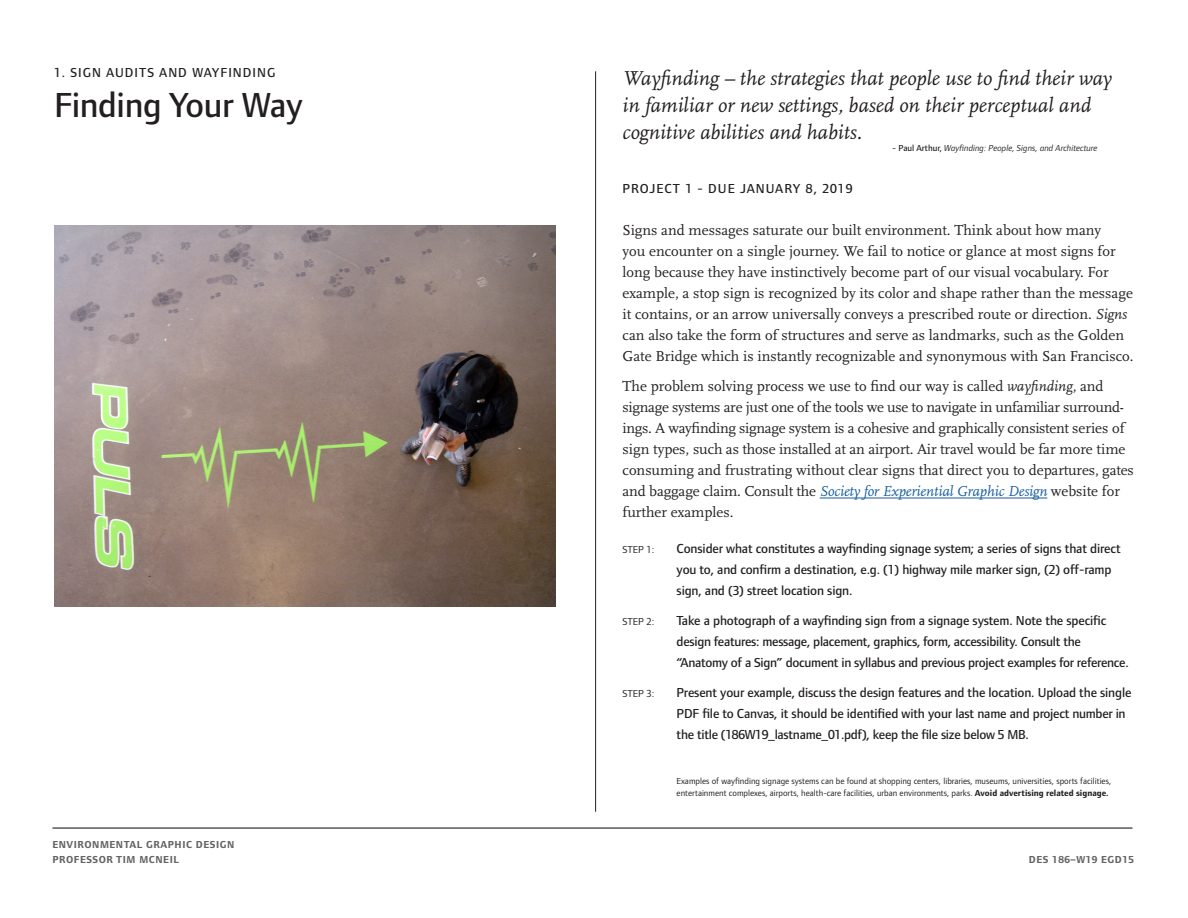
<style>
.page{position:relative;width:1188px;height:918px;background:#fff}
.page>*{position:absolute;margin:0;border:0;box-sizing:border-box;transform-origin:0 0}
.t1{font:500 36px "Foundry Form Sans";letter-spacing:-.01em;color:#231f20}
.t2{font:italic 21px "Scala";color:#231f20}
.t3{font:15px/21px "Scala";color:#231f20}
.t4{font:500 13.5px/21px "Foundry Form Sans";letter-spacing:-.01em;color:#231f20}
.t5{font:500 13.5px "Foundry Form Sans";letter-spacing:.075em;color:#231f20}
.t6{font:700 10.5px/15px "Foundry Form Sans";letter-spacing:.05em;color:#636366}
.t7{font:10.5px "Foundry Form Sans";color:#231f20}
.t8{font:9px/12px "Foundry Form Sans";color:#231f20}
.t9{font:italic 9px "Foundry Form Sans";color:#231f20}
.s1{font-weight:500;font-style:normal}
.s2{font-style:italic}
.s3{font-style:italic;color:#175d9e}
.s4{font-weight:700}
</style>
<div class="page">
<hr style="left:52px;top:827px;width:1080px;height:2px;background:#231f20">
<hr style="left:820px;top:498px;width:227px;height:1px;background:#175d9e">
<hr style="left:595px;top:71px;width:1px;height:741px;background:#231f20">
<img style="left:54px;top:225px;width:502px;height:381px">
<p class="t5" style="left:54px;top:65px;width:223px">1. SIGN AUDITS AND WAYFINDING</p>
<p class="t1" style="left:54px;top:85px;width:250px">Finding Your Way</p>
<p class="t6" style="left:52px;top:837px;width:183px">ENVIRONMENTAL GRAPHIC DESIGN<br>PROFESSOR TIM MCNEIL</p>
<p class="t2" style="left:623px;top:67px;width:491px">Wayfinding – the strategies that people use to find their way</p>
<p class="t2" style="left:623px;top:94px;width:470px">in familiar or new settings, based on their perceptual and</p>
<p class="t2" style="left:623px;top:121px;width:241px">cognitive abilities and habits.</p>
<p class="t9" style="left:893px;top:142px;width:207px"><span class="s1">- Paul Arthur,</span> Wayfinding: People, Signs, and Architecture</p>
<p class="t5" style="left:623px;top:180px;width:231px">PROJECT 1 - DUE JANUARY 8, 2019</p>
<p class="t3" style="left:623px;top:219px;width:513px">Signs and messages saturate our built environment. Think about how many<br>you encounter on a single journey. We fail to notice or glance at most signs for long because they have instinctively become part of our visual vocabulary. For example, a stop sign is recognized by its color and shape rather than the message it contains, or an arrow universally conveys a prescribed route or direction. <span class="s2">Signs </span>can also take the form of structures and serve as landmarks, such as the Golden Gate Bridge which is instantly recognizable and synonymous with San Francisco.</p>
<p class="t3" style="left:623px;top:375px;width:482px">The problem solving process we use to find our way is called <span class="s2">wayfinding</span>, and</p>
<p class="t3" style="left:623px;top:396px;width:513px">signage systems are just one of the tools we use to navigate in unfamiliar surround&shy;ings. A wayfinding signage system is a cohesive and graphically consistent series of sign types, such as those installed at an airport. Air travel would be far more time consuming and frustrating without clear signs that direct you to departures, gates and baggage claim. Consult the <span class="s3">Society for Experiential Graphic Design</span> website for further examples.</p>
<p class="t7" style="left:623px;top:543px;width:33px">STEP 1:</p>
<p class="t4" style="left:677px;top:537px;width:446px">Consider what constitutes a wayfinding signage system; a series of signs that direct you to, and confirm a destination, e.g. (1) highway mile marker sign, (2) off-ramp sign, and (3) street location sign.</p>
<p class="t7" style="left:623px;top:615px;width:33px">STEP 2:</p>
<p class="t4" style="left:677px;top:609px;width:454px">Take a photograph of a wayfinding sign from a signage system. Note the specific design features: message, placement, graphics, form, accessibility. Consult the “Anatomy of a Sign” document in syllabus and previous project examples for reference.</p>
<p class="t7" style="left:623px;top:687px;width:33px">STEP 3:</p>
<p class="t4" style="left:677px;top:681px;width:456px">Present your example, discuss the design features and the location. Upload the single<br>PDF file to Canvas, it should be identified with your last name and project number in the title (186W19_lastname_01.pdf), keep the file size below 5 MB.</p>
<p class="t8" style="left:677px;top:774px;width:436px">Examples of wayfinding signage systems can be found at shopping centers, libraries, museums, universities, sports facilities, entertainment complexes, airports, health-care facilities, urban environments, parks. <span class="s4">Avoid advertising related signage.</span></p>
<p class="t6" style="left:1029px;top:852px;width:107px">DES 186–W19 EGD15</p>
</div>
